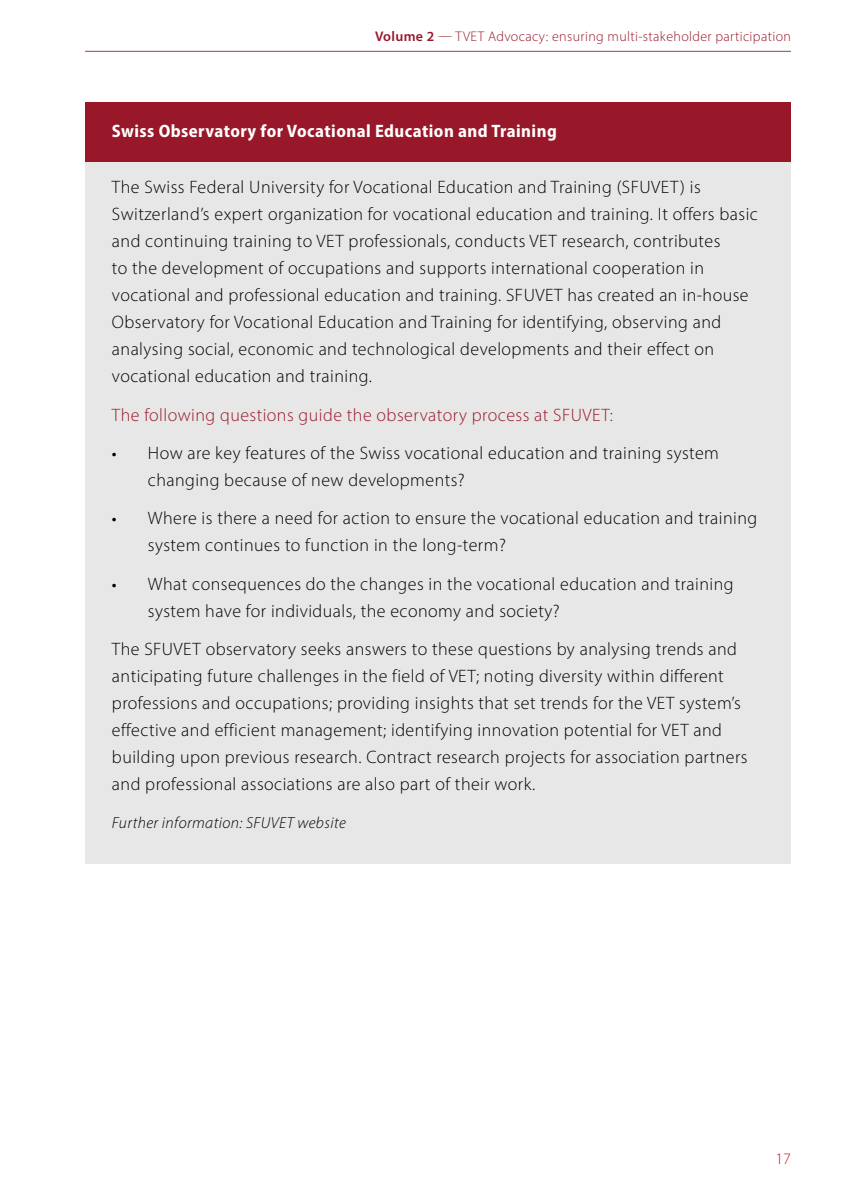
<style>
.page{position:relative;width:842px;height:1191px;background:#fff}
.page>*{position:absolute;margin:0;border:0;box-sizing:border-box;transform-origin:0 0}
.t1{font:300 18px/27px "Myriad Pro";letter-spacing:.025em;color:#000}
.t2{font:300 18px "Myriad Pro";letter-spacing:.025em;color:#98182a}
.t3{font:700 semi-condensed 18px "Myriad Pro";letter-spacing:.025em;color:#fff}
.t4{font:italic 300 16px "Myriad Pro";letter-spacing:.025em;color:#000}
.t5{font:300 16px "Myriad Pro";color:#c11728}
.t6{font:300 14px "Myriad Pro";letter-spacing:.025em;color:#98182a}
.s1{font-weight:600}
.s2{font-weight:400;font-size:17px}
</style>
<div class="page">
<hr style="left:85px;top:51px;width:706px;height:1px;background:#9f368b">
<div style="left:85px;top:102px;width:706px;height:60px;background:#98182a"></div>
<div style="left:85px;top:162px;width:706px;height:702px;background:#e7e7e7"></div>
<p class="t6" style="left:375px;top:27px;width:417px"><span class="s1">Volume 2</span> — TVET Advocacy: ensuring multi-stakeholder participation</p>
<p class="t3" style="left:112px;top:119px;width:446px">Swiss Observatory for Vocational Education and Training</p>
<p class="t1" style="left:112px;top:173px;width:647px">The Swiss Federal University for Vocational Education and Training (SFUVET) is Switzerland’s expert organization for vocational education and training. It offers basic and continuing training to VET professionals, conducts VET research, contributes<br>to the development of occupations and supports international cooperation in vocational and professional education and training. SFUVET has created an in-house Observatory for Vocational Education and Training for identifying, observing and analysing social, economic and technological developments and their effect on vocational education and training.</p>
<p class="t2" style="left:112px;top:404px;width:502px">The following questions guide the observatory process at SFUVET:</p>
<p class="t1" style="left:148px;top:439px;width:573px;text-indent:-36px"><span class="s2">•</span> How are key features of the Swiss vocational education and training system changing because of new developments?</p>
<p class="t1" style="left:148px;top:504px;width:611px;text-indent:-36px"><span class="s2">•</span> Where is there a need for action to ensure the vocational education and training system continues to function in the long-term?</p>
<p class="t1" style="left:148px;top:570px;width:587px;text-indent:-36px"><span class="s2">•</span> What consequences do the changes in the vocational education and training system have for individuals, the economy and society?</p>
<p class="t1" style="left:112px;top:635px;width:637px">The SFUVET observatory seeks answers to these questions by analysing trends and anticipating future challenges in the field of VET; noting diversity within different professions and occupations; providing insights that set trends for the VET system’s effective and efficient management; identifying innovation potential for VET and building upon previous research. Contract research projects for association partners and professional associations are also part of their work.</p>
<p class="t4" style="left:112px;top:813px;width:235px">Further information: SFUVET website</p>
<p class="t5" style="left:775px;top:1149px;width:17px">17</p>
</div>
